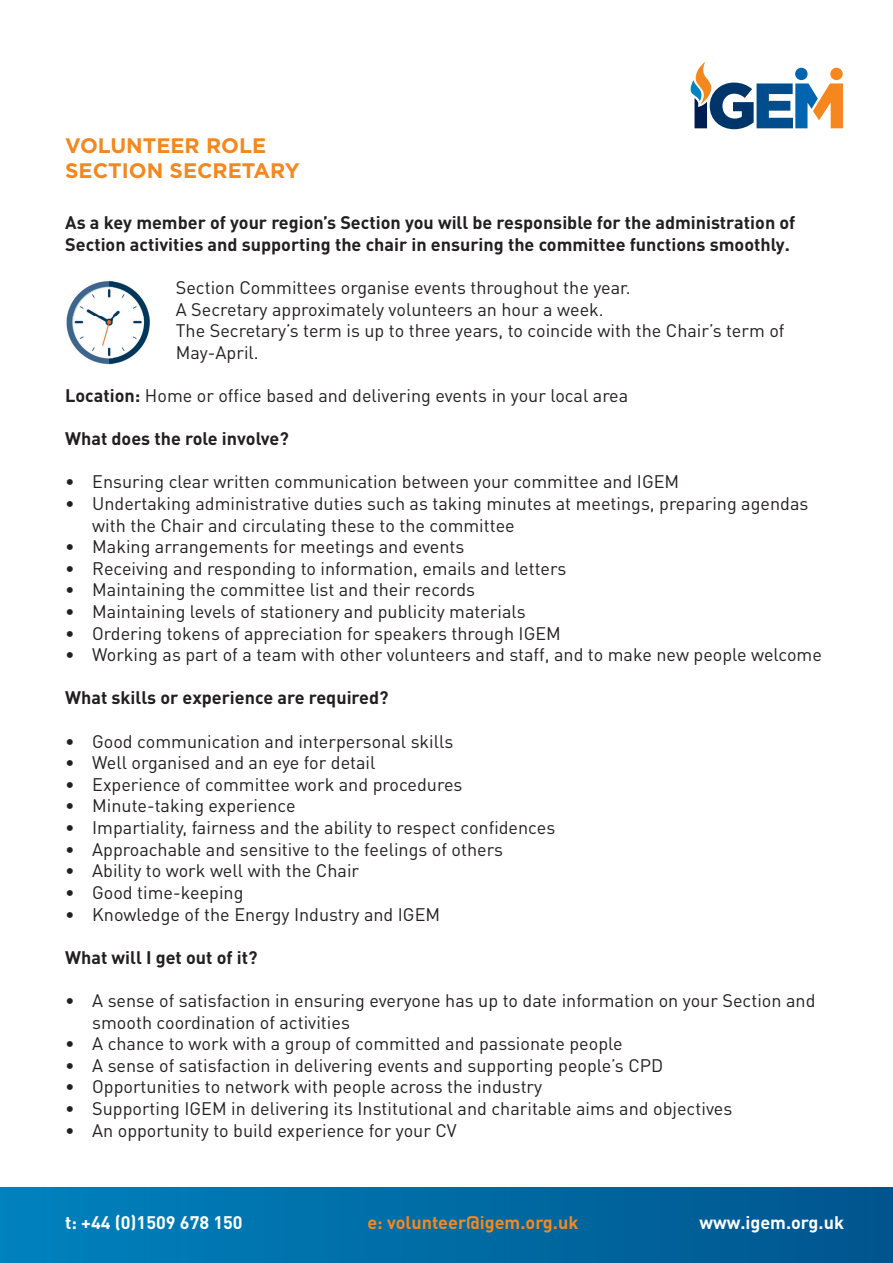
<style>
.page{position:relative;width:893px;height:1263px;background:#fff}
.page>*{position:absolute;margin:0;border:0;box-sizing:border-box;transform-origin:0 0}
.t1{font:700 21px/25.2px "Gotham";color:#f5871f}
.t2{font:18px/21.6px "DIN Pro";color:#231f20}
.t3{font:700 18px/21.6px "DIN Pro";color:#231f20}
.t4{font:700 18px "DIN Pro";color:#fff}
.t5{font:700 18px "DIN Pro";color:#f5871f}
.s1{font-weight:700}
</style>
<div class="page">
<div style="left:0;top:1188px;width:893px;height:75px;background:linear-gradient(to right,#0082bd,#01558d)"></div>
<img style="left:66px;top:280px;width:84px;height:85px">
<svg style="left:691px;top:62px;width:152px;height:67px"></svg>
<p class="t1" style="left:65px;top:133px;width:236px">VOLUNTEER ROLE<br>SECTION SECRETARY</p>
<p class="t3" style="left:65px;top:211px;width:732px">As a key member of your region’s Section you will be responsible for the administration of<br>Section activities and supporting the chair in ensuring the committee functions smoothly.</p>
<p class="t2" style="left:176px;top:276px;width:610px">Section Committees organise events throughout the year.<br>A Secretary approximately volunteers an hour a week.<br>The Secretary’s term is up to three years, to coincide with the Chair’s term of May-April.</p>
<p class="t2" style="left:65px;top:384px;width:565px"><span class="s1">Location:</span> Home or office based and delivering events in your local area</p>
<p class="t3" style="left:65px;top:427px;width:225px">What does the role involve?</p>
<p class="t2" style="left:65px;top:470px;width:615px">• Ensuring clear written communication between your committee and IGEM</p>
<p class="t2" style="left:92px;top:492px;width:718px;text-indent:-27px">• Undertaking administrative duties such as taking minutes at meetings, preparing agendas with the Chair and circulating these to the committee</p>
<p class="t2" style="left:65px;top:535px;width:401px">• Making arrangements for meetings and events</p>
<p class="t2" style="left:65px;top:557px;width:503px">• Receiving and responding to information, emails and letters</p>
<p class="t2" style="left:65px;top:578px;width:412px">• Maintaining the committee list and their records</p>
<p class="t2" style="left:65px;top:600px;width:462px">• Maintaining levels of stationery and publicity materials</p>
<p class="t2" style="left:65px;top:622px;width:497px">• Ordering tokens of appreciation for speakers through IGEM</p>
<p class="t2" style="left:65px;top:643px;width:758px">• Working as part of a team with other volunteers and staff, and to make new people welcome</p>
<p class="t3" style="left:65px;top:686px;width:325px">What skills or experience are required?</p>
<p class="t2" style="left:65px;top:730px;width:390px">• Good communication and interpersonal skills</p>
<p class="t2" style="left:65px;top:751px;width:312px">• Well organised and an eye for detail</p>
<p class="t2" style="left:65px;top:773px;width:399px">• Experience of committee work and procedures</p>
<p class="t2" style="left:65px;top:794px;width:232px">• Minute-taking experience</p>
<p class="t2" style="left:65px;top:816px;width:492px">• Impartiality, fairness and the ability to respect confidences</p>
<p class="t2" style="left:65px;top:838px;width:439px">• Approachable and sensitive to the feelings of others</p>
<p class="t2" style="left:65px;top:859px;width:295px">• Ability to work well with the Chair</p>
<p class="t2" style="left:65px;top:881px;width:180px">• Good time-keeping</p>
<p class="t2" style="left:65px;top:902px;width:376px">• Knowledge of the Energy Industry and IGEM</p>
<p class="t3" style="left:65px;top:946px;width:194px">What will I get out of it?</p>
<p class="t2" style="left:92px;top:989px;width:725px;text-indent:-27px">• A sense of satisfaction in ensuring everyone has up to date information on your Section and smooth coordination of activities</p>
<p class="t2" style="left:65px;top:1032px;width:559px">• A chance to work with a group of committed and passionate people</p>
<p class="t2" style="left:65px;top:1054px;width:600px">• A sense of satisfaction in delivering events and supporting people’s CPD</p>
<p class="t2" style="left:65px;top:1075px;width:479px">• Opportunities to network with people across the industry</p>
<p class="t2" style="left:65px;top:1097px;width:669px">• Supporting IGEM in delivering its Institutional and charitable aims and objectives</p>
<p class="t2" style="left:65px;top:1118px;width:393px">• An opportunity to build experience for your CV</p>
<p class="t4" style="left:65px;top:1210px;width:179px">t: +44 (0)1509 678 150</p>
<p class="t5" style="left:367px;top:1210px;width:212px">e: volunteer@igem.org.uk</p>
<p class="t4" style="left:699px;top:1210px;width:146px">www.igem.org.uk</p>
</div>
